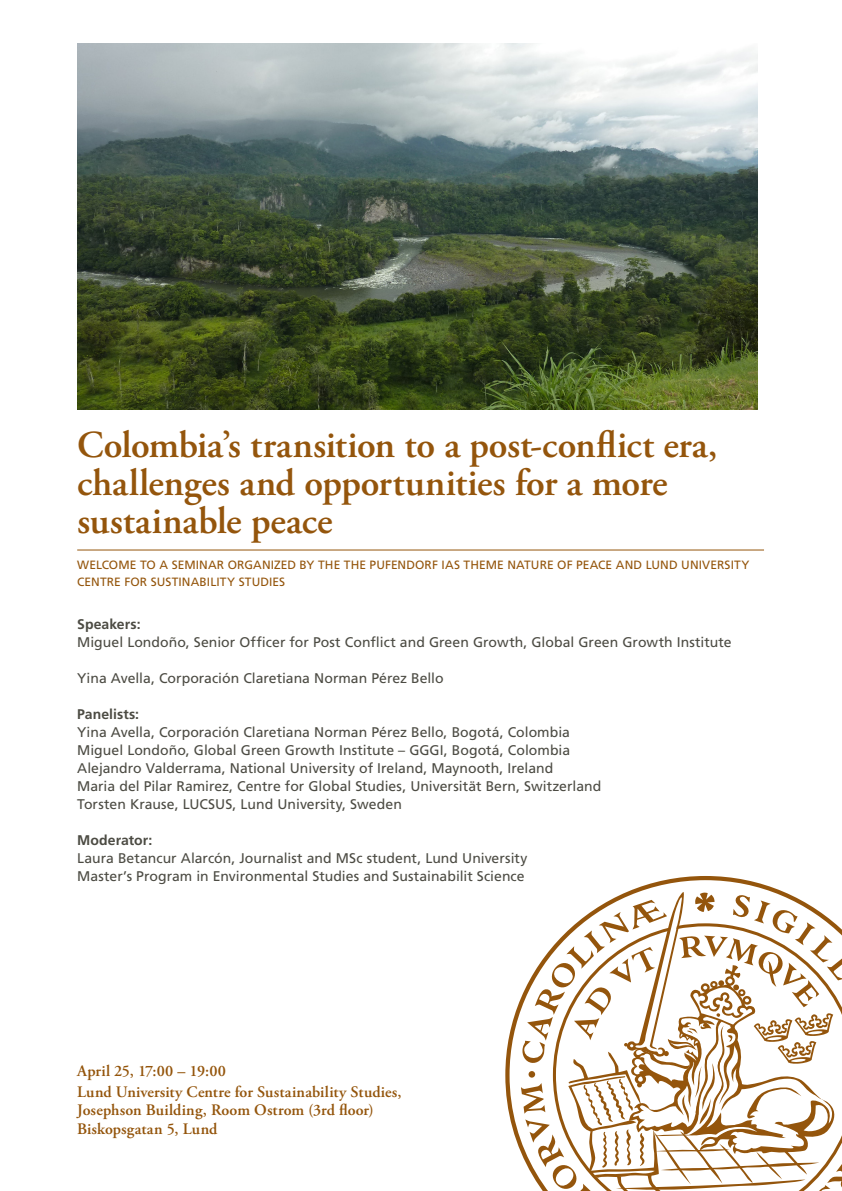
<style>
.page{position:relative;width:842px;height:1191px;background:#fff}
.page>*{position:absolute;margin:0;border:0;box-sizing:border-box;transform-origin:0 0}
.Rubrik_48_p{font:600 38px/38px "Adobe Garamond Pro";letter-spacing:-.005em;color:#94550c}
.Brons{font:600 16px/18px "Adobe Garamond Pro";letter-spacing:.005em;color:#94550c}
.Intro_Brons_Brödtext{font:14px "Frutiger LT Std";color:#4c4b43}
.Intro_Brons_Brödtext-2{font:700 14px "Frutiger LT Std";letter-spacing:.005em;color:#4c4b43}
.Underrad_till_48_p{font:12px/17px "Frutiger LT Std";letter-spacing:.01em;color:#94550c}
</style>
<div class="page">
<svg style="left:505px;top:876px;width:272px;height:276px"></svg>
<svg style="left:521px;top:889px;width:321px;height:302px"></svg>
<hr style="left:77px;top:549px;width:687px;height:1px;background:#94550c">
<img style="left:77px;top:44px;width:681px;height:365px">
<p class="Rubrik_48_p" style="left:77px;top:426px;width:642px">Colombia’s transition to a post-conflict era, challenges and opportunities for a more sustainable peace</p>
<p class="Underrad_till_48_p" style="left:77px;top:557px;width:674px">WELCOME TO A SEMINAR ORGANIZED BY THE THE PUFENDORF IAS THEME NATURE OF PEACE AND LUND UNIVERSITY<br>CENTRE FOR SUSTINABILITY STUDIES</p>
<p class="Intro_Brons_Brödtext-2" style="left:77px;top:615px;width:65px">Speakers:</p>
<p class="Intro_Brons_Brödtext" style="left:77px;top:633px;width:656px">Miguel Londoño, Senior Officer for Post Conflict and Green Growth, Global Green Growth Institute</p>
<p class="Intro_Brons_Brödtext" style="left:77px;top:669px;width:368px">Yina Avella, Corporación Claretiana Norman Pérez Bello</p>
<p class="Intro_Brons_Brödtext-2" style="left:77px;top:705px;width:63px">Panelists:</p>
<p class="Intro_Brons_Brödtext" style="left:77px;top:723px;width:494px">Yina Avella, Corporación Claretiana Norman Pérez Bello, Bogotá, Colombia</p>
<p class="Intro_Brons_Brödtext" style="left:77px;top:741px;width:494px">Miguel Londoño, Global Green Growth Institute – GGGI, Bogotá, Colombia</p>
<p class="Intro_Brons_Brödtext" style="left:77px;top:759px;width:478px">Alejandro Valderrama, National University of Ireland, Maynooth, Ireland</p>
<p class="Intro_Brons_Brödtext" style="left:77px;top:777px;width:526px">Maria del Pilar Ramirez, Centre for Global Studies, Universität Bern, Switzerland</p>
<p class="Intro_Brons_Brödtext" style="left:77px;top:795px;width:326px">Torsten Krause, LUCSUS, Lund University, Sweden</p>
<p class="Intro_Brons_Brödtext-2" style="left:77px;top:831px;width:77px">Moderator:</p>
<p class="Intro_Brons_Brödtext" style="left:77px;top:849px;width:452px">Laura Betancur Alarcón, Journalist and MSc student, Lund University</p>
<p class="Intro_Brons_Brödtext" style="left:77px;top:867px;width:449px">Master’s Program in Environmental Studies and Sustainabilit Science</p>
<p class="Brons" style="left:77px;top:1062px;width:150px">April 25, 17:00 – 19:00</p>
<p class="Brons" style="left:77px;top:1083px;width:326px">Lund University Centre for Sustainability Studies,<br>Josephson Building, Room Ostrom (3rd floor)</p>
<p class="Brons" style="left:77px;top:1120px;width:142px">Biskopsgatan 5, Lund</p>
</div>
